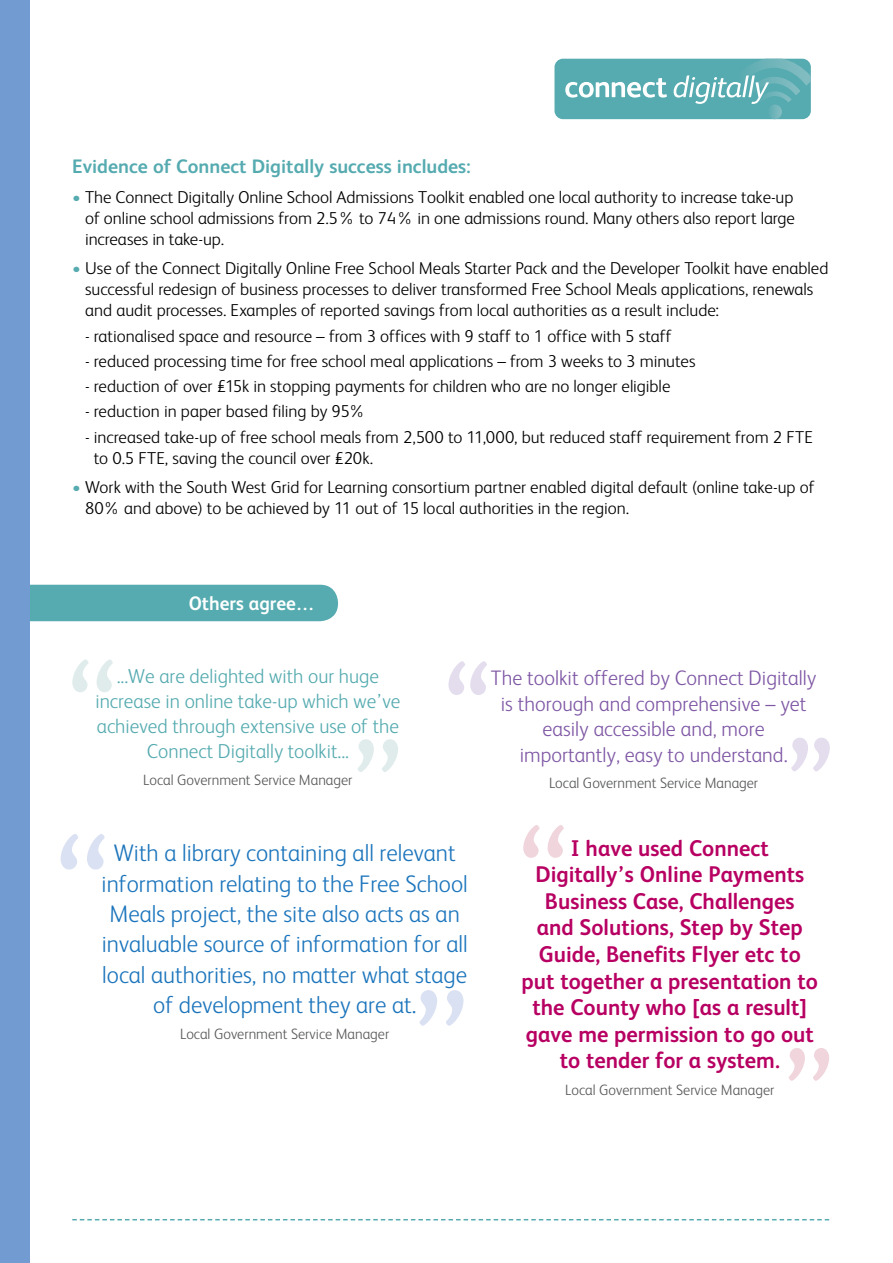
<style>
.page{position:relative;width:893px;height:1263px;background:#fff}
.page>*{position:absolute;margin:0;border:0;box-sizing:border-box;transform-origin:0 0}
.t1{font:300 24px/30.3px "FS Albert";color:#1c75bc;text-align:center}
.t2{font:700 22.8px/26.5px "FS Albert";color:#b70062;text-align:center}
.t3{font:300 21px/25.5px "FS Albert";color:#7f58a5;text-align:center}
.t4{font:300 20.25px/25.2px "FS Albert";color:#55abb0;text-align:center}
.t5{font:700 19.5px "FS Albert";color:#55abb0}
.t6{font:700 19.5px "FS Albert";color:#fff}
.t7{font:300 17.25px/21px "FS Albert";color:#000}
.t8{font:300 15px "FS Albert";color:#58595b}
.s1{color:#55abb0}
</style>
<div class="page">
<div style="left:554px;top:59px;width:257px;height:60px;background:#55abb0;border-radius:8px"></div>
<svg style="left:767px;top:105px;width:15px;height:14px"></svg>
<svg style="left:565px;top:78px;width:102px;height:20px"></svg>
<svg style="left:674px;top:59px;width:137px;height:45px"></svg>
<svg style="left:72px;top:1219px;width:757px;height:1px"></svg>
<div style="left:30px;top:585px;width:308px;height:36px;background:#55abb0"></div>
<svg style="left:358px;top:739px;width:16px;height:33px"></svg>
<svg style="left:382px;top:739px;width:16px;height:33px"></svg>
<svg style="left:97px;top:659px;width:16px;height:33px"></svg>
<svg style="left:72px;top:659px;width:16px;height:33px"></svg>
<svg style="left:87px;top:834px;width:18px;height:35px"></svg>
<svg style="left:61px;top:834px;width:17px;height:35px"></svg>
<svg style="left:419px;top:990px;width:18px;height:36px"></svg>
<svg style="left:446px;top:990px;width:17px;height:36px"></svg>
<svg style="left:448px;top:661px;width:39px;height:34px"></svg>
<svg style="left:791px;top:738px;width:39px;height:33px"></svg>
<svg style="left:548px;top:825px;width:16px;height:33px"></svg>
<svg style="left:523px;top:825px;width:16px;height:33px"></svg>
<svg style="left:789px;top:1048px;width:16px;height:33px"></svg>
<svg style="left:813px;top:1048px;width:16px;height:33px"></svg>
<div style="left:0;top:0;width:30px;height:1263px;background:#719bd1"></div>
<p class="t5" style="left:72px;top:153px;width:400px">Evidence of Connect Digitally success includes:</p>
<p class="t7" style="left:85px;top:186px;width:711px;text-align:justify;text-indent:-13px"><span class="s1">•</span> The Connect Digitally Online School Admissions Toolkit enabled one local authority to increase take-up of online school admissions from 2.5% to 74% in one admissions round. Many others also report large increases in take-up.</p>
<p class="t7" style="left:85px;top:257px;width:745px;text-indent:-13px"><span class="s1">•</span> Use of the Connect Digitally Online Free School Meals Starter Pack and the Developer Toolkit have enabled successful redesign of business processes to deliver transformed Free School Meals applications, renewals and audit processes. Examples of reported savings from local authorities as a result include:</p>
<p class="t7" style="left:85px;top:324px;width:588px">- rationalised space and resource – from 3 offices with 9 staff to 1 office with 5 staff</p>
<p class="t7" style="left:85px;top:350px;width:612px">- reduced processing time for free school meal applications – from 3 weeks to 3 minutes</p>
<p class="t7" style="left:85px;top:375px;width:587px">- reduction of over £15k in stopping payments for children who are no longer eligible</p>
<p class="t7" style="left:85px;top:400px;width:282px">- reduction in paper based filing by 95%</p>
<p class="t7" style="left:94px;top:425px;width:720px;text-indent:-9px">- increased take-up of free school meals from 2,500 to 11,000, but reduced staff requirement from 2 FTE to 0.5 FTE, saving the council over £20k.</p>
<p class="t7" style="left:85px;top:476px;width:731px;text-indent:-13px"><span class="s1">•</span> Work with the South West Grid for Learning consortium partner enabled digital default (online take-up of<br>80% and above) to be achieved by 11 out of 15 local authorities in the region.</p>
<p class="t6" style="left:189px;top:590px;width:128px">Others agree…</p>
<p class="t4" style="left:95px;top:662px;width:306px">...We are delighted with our huge increase in online take-up which we’ve achieved through extensive use of the Connect Digitally toolkit...</p>
<p class="t8" style="left:143px;top:770px;width:211px">Local Government Service Manager</p>
<h1 class="t1" style="left:102px;top:837px;width:368px">With a library containing all relevant information relating to the Free School Meals project, the site also acts as an invaluable source of information for all local authorities, no matter what stage of development they are at.</h1>
<p class="t8" style="left:180px;top:1024px;width:211px">Local Government Service Manager</p>
<p class="t3" style="left:491px;top:664px;width:327px">The toolkit offered by Connect Digitally is thorough and comprehensive – yet easily accessible and, more importantly, easy to understand.</p>
<p class="t8" style="left:549px;top:773px;width:211px">Local Government Service Manager</p>
<p class="t2" style="left:522px;top:834px;width:298px">I have used Connect<br>Digitally’s Online Payments<br>Business Case, Challenges<br>and Solutions, Step by Step<br>Guide, Benefits Flyer etc to put together a presentation to the County who [as a result] gave me permission to go out to tender for a system.</p>
<p class="t8" style="left:565px;top:1079px;width:211px">Local Government Service Manager</p>
</div>
